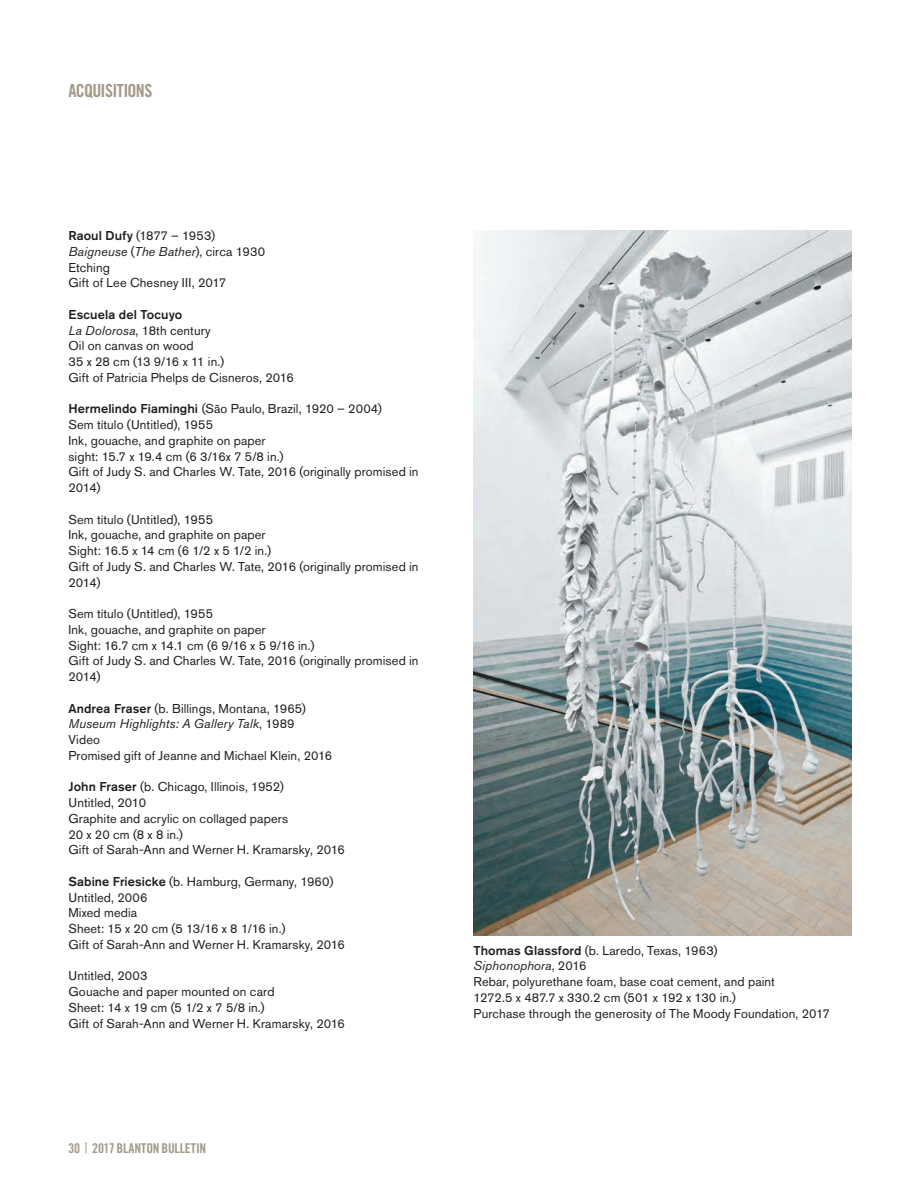
<style>
.page{position:relative;width:920px;height:1190px;background:#fff}
.page>*{position:absolute;margin:0;border:0;box-sizing:border-box;transform-origin:0 0}
.t1{font:18px "Trade Gothic LT Std Bd Cn 20";letter-spacing:-.035em;color:#a39a87}
.t2{font:13.5px "Trade Gothic LT Std Bd Cn 20";letter-spacing:-.01em;color:#a39a87}
.t3{font:12.75px/15.8px "Akzidenz Grotesk Std";letter-spacing:.01em;color:#231f20}
.s1{font-weight:500}
.s2{font-style:italic}
.s3{font-family:"Trade Gothic LT Std Cn 18";font-size:15px}
</style>
<div class="page">
<img style="left:473px;top:230px;width:378px;height:706px">
<h1 class="t1" style="left:68px;top:79px;width:86px">ACQUISITIONS</h1>
<p class="t3" style="left:68px;top:228px;width:198px"><span class="s1">Raoul Dufy</span> (1877 – 1953)<br><span class="s2">Baigneuse</span> (<span class="s2">The Bather</span>), circa 1930<br>Etching<br>Gift of Lee Chesney III, 2017</p>
<p class="t3" style="left:68px;top:306px;width:227px"><span class="s1">Escuela del Tocuyo<br></span><span class="s2">La Dolorosa</span>, 18th century<br>Oil on canvas on wood<br>35 x 28 cm (13 9/16 x 11 in.)<br>Gift of Patricia Phelps de Cisneros, 2016</p>
<p class="t3" style="left:68px;top:401px;width:352px"><span class="s1">Hermelindo Fiaminghi</span> (São Paulo, Brazil, 1920 – 2004)<br>Sem título (Untitled), 1955<br>Ink, gouache, and graphite on paper<br>sight: 15.7 x 19.4 cm (6 3/16x 7 5/8 in.)<br>Gift of Judy S. and Charles W. Tate, 2016 (originally promised in 2014)</p>
<p class="t3" style="left:68px;top:511px;width:352px">Sem título (Untitled), 1955<br>Ink, gouache, and graphite on paper<br>Sight: 16.5 x 14 cm (6 1/2 x 5 1/2 in.)<br>Gift of Judy S. and Charles W. Tate, 2016 (originally promised in 2014)</p>
<p class="t3" style="left:68px;top:606px;width:352px">Sem título (Untitled), 1955<br>Ink, gouache, and graphite on paper<br>Sight: 16.7 cm x 14.1 cm (6 9/16 x 5 9/16 in.)<br>Gift of Judy S. and Charles W. Tate, 2016 (originally promised in 2014)</p>
<p class="t3" style="left:68px;top:700px;width:265px"><span class="s1">Andrea Fraser</span> (b. Billings, Montana, 1965)<br><span class="s2">Museum Highlights: A Gallery Talk</span>, 1989<br>Video<br>Promised gift of Jeanne and Michael Klein, 2016</p>
<p class="t3" style="left:68px;top:779px;width:278px"><span class="s1">John Fraser</span> (b. Chicago, Illinois, 1952)<br>Untitled, 2010<br>Graphite and acrylic on collaged papers<br>20 x 20 cm (8 x 8 in.)<br>Gift of Sarah-Ann and Werner H. Kramarsky, 2016</p>
<p class="t3" style="left:68px;top:873px;width:278px"><span class="s1">Sabine Friesicke</span> (b. Hamburg, Germany, 1960)<br>Untitled, 2006<br>Mixed media<br>Sheet: 15 x 20 cm (5 13/16 x 8 1/16 in.)<br>Gift of Sarah-Ann and Werner H. Kramarsky, 2016</p>
<p class="t3" style="left:68px;top:968px;width:278px">Untitled, 2003<br>Gouache and paper mounted on card<br>Sheet: 14 x 19 cm (5 1/2 x 7 5/8 in.)<br>Gift of Sarah-Ann and Werner H. Kramarsky, 2016</p>
<p class="t2" style="left:68px;top:1139px;width:139px">30 <span class="s3">|</span> 2017 BLANTON BULLETIN</p>
<p class="t3" style="left:473px;top:942px;width:358px"><span class="s1">Thomas Glassford</span> (b. Laredo, Texas, 1963)<br><span class="s2">Siphonophora</span>, 2016<br>Rebar, polyurethane foam, base coat cement, and paint<br>1272.5 x 487.7 x 330.2 cm (501 x 192 x 130 in.)<br>Purchase through the generosity of The Moody Foundation, 2017</p>
</div>
